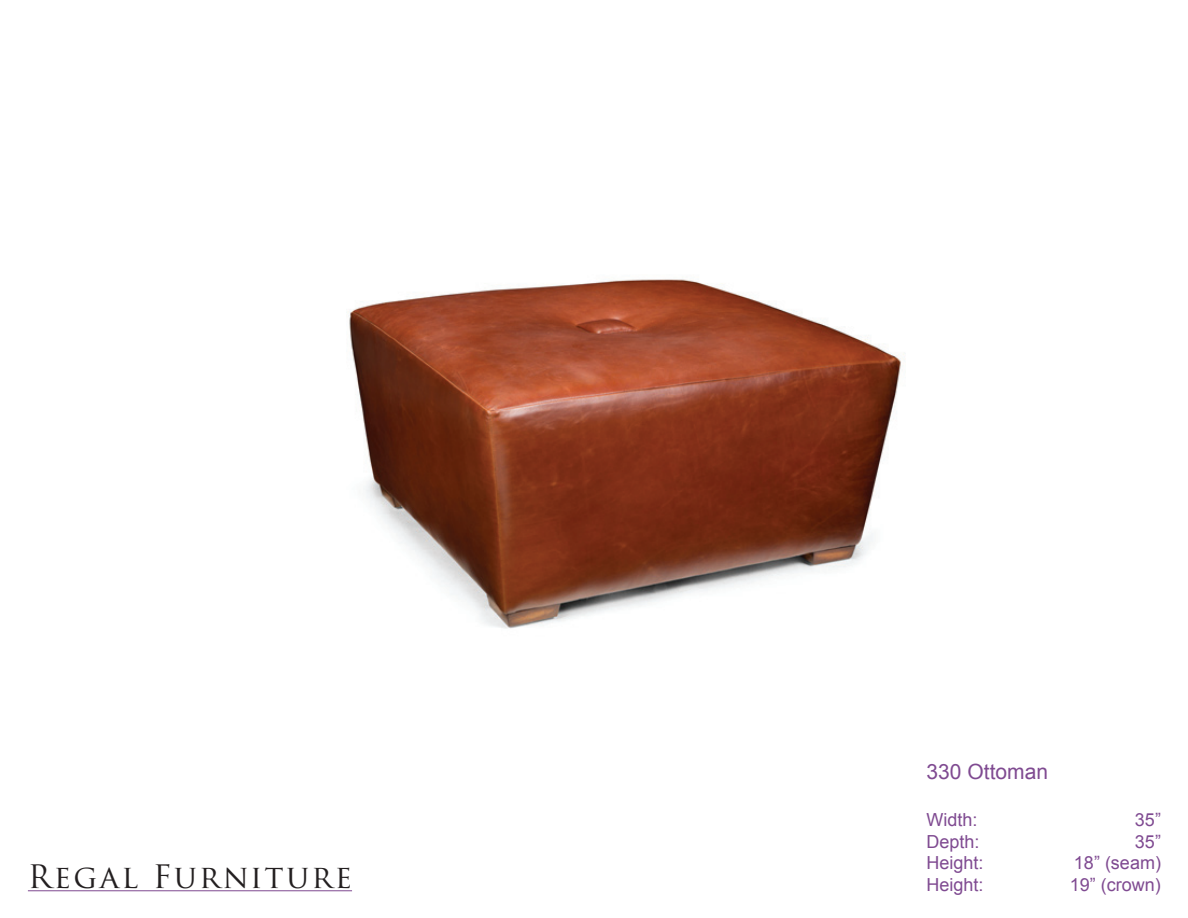
<style>
.page{position:relative;width:1188px;height:918px;background:#fff}
.page>*{position:absolute;margin:0;border:0;box-sizing:border-box;transform-origin:0 0}
.t1{font:31.5px "Trajan Pro";letter-spacing:.07em;color:#231f20}
.t2{font:21px "Arial";color:#7f4a91}
.t3{font:18px "Arial";color:#7f4a91}
</style>
<div class="page">
<img style="left:348px;top:279px;width:558px;height:350px">
<hr style="left:28px;top:890px;width:324px;height:1px;background:#7f4a91">
<h1 class="t1" style="left:28px;top:856px;width:326px">Regal Furniture</h1>
<p class="t2" style="left:927px;top:758px;width:123px">330 Ottoman</p>
<p class="t3" style="left:927px;top:808px;width:53px">Width:</p>
<p class="t3" style="left:1135px;top:808px;width:28px">35”</p>
<p class="t3" style="left:927px;top:830px;width:55px">Depth:</p>
<p class="t3" style="left:1135px;top:830px;width:28px">35”</p>
<p class="t3" style="left:927px;top:851px;width:59px">Height:</p>
<p class="t3" style="left:1074px;top:851px;width:89px">18” (seam)</p>
<p class="t3" style="left:927px;top:873px;width:59px">Height:</p>
<p class="t3" style="left:1070px;top:873px;width:93px">19” (crown)</p>
</div>
